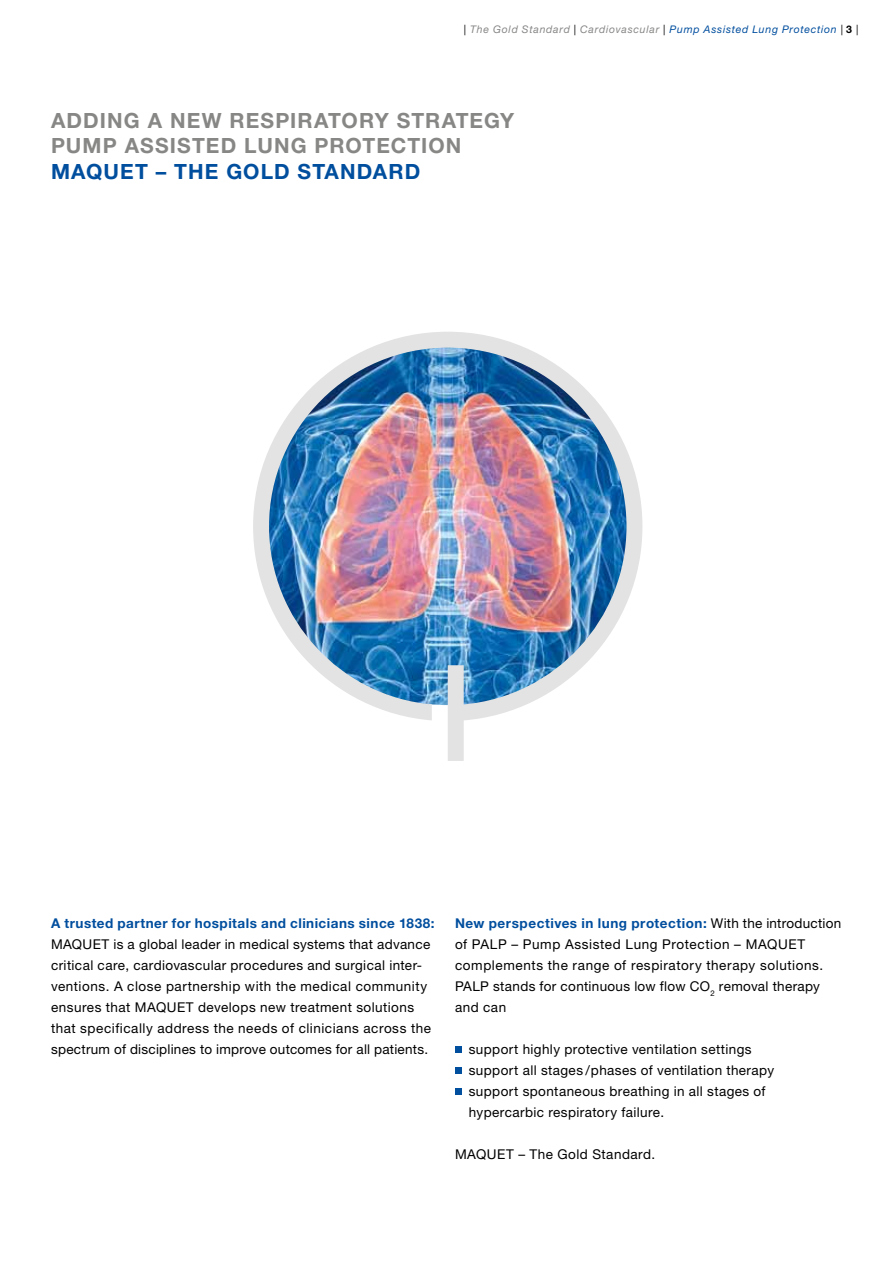
<style>
.page{position:relative;width:893px;height:1263px;background:#fff}
.page>*{position:absolute;margin:0;border:0;box-sizing:border-box;transform-origin:0 0}
.t1{font:700 21px/25.5px "Helvetica Neue LT Std";letter-spacing:.045em;color:#878786}
.t2{font:700 21px "Helvetica Neue LT Std";letter-spacing:.05em;color:#004e9e}
.t3{font:13.5px/21px "Helvetica Neue LT Std";letter-spacing:.03em;color:#000}
.t4{font:700 13.5px "Helvetica Neue LT Std";letter-spacing:.035em;color:#004e9e}
.t5{font:italic 10.5px "Helvetica Neue LT Std";letter-spacing:.07em;color:#878786}
.s1{color:#000}
.s2{color:#004e9e}
.s3{font-weight:700;font-style:normal;color:#000}
.s4{font-weight:700;color:#004e9e}
</style>
<div class="page">
<img style="left:253px;top:332px;width:389px;height:429px">
<div style="left:455px;top:1046px;width:6px;height:7px;background:#004e9e"></div>
<div style="left:455px;top:1067px;width:6px;height:7px;background:#004e9e"></div>
<div style="left:455px;top:1088px;width:6px;height:7px;background:#004e9e"></div>
<p class="t5" style="left:464px;top:23px;width:396px"><span class="s1">|</span> The Gold Standard <span class="s1">|</span> Cardiovascular <span class="s1">|</span> <span class="s2">Pump Assisted Lung Protection</span> <span class="s1">|</span> <span class="s3">3</span> <span class="s1">|</span></p>
<h1 class="t1" style="left:51px;top:107px;width:63px">ADDING</h1>
<h1 class="t1" style="left:51px;top:107px;width:465px;text-indent:97px">A NEW RESPIRATORY STRATEGY<br>PUMP ASSIS</h1>
<h1 class="t1" style="left:192px;top:132px;width:243px">TED LUNG PROTECTION</h1>
<h1 class="t2" style="left:51px;top:158px;width:371px">MAQUET – THE GO LD STANDARD</h1>
<p class="t4" style="left:51px;top:915px;width:385px">A trusted partner for hospitals and clinicians since 1838:</p>
<p class="t3" style="left:51px;top:934px;width:381px">MAQUET is a global leader in medical systems that advance critical care, cardiovascular procedures and surgical inter&shy;ventions. A close partnership with the medical community ensures that MAQUET develops new treatment solutions that specifically address the needs of clinicians across the spectrum of disciplines to improve outcomes for all patients.</p>
<p class="t3" style="left:455px;top:913px;width:388px"><span class="s4">New perspectives in lung protection:</span> With the introduction of PALP – Pump Assisted Lung Protection – MAQUET complements the range of respiratory therapy solutions.<br>PALP stands for continuous low flow CO<sub>2</sub> removal therapy and can</p>
<p class="t3" style="left:469px;top:1039px;width:307px">support highly protective ventilation settings support all stages /phases of ventilation therapy support spontaneous breathing in all stages of hypercarbic respiratory failure.</p>
<p class="t3" style="left:455px;top:1144px;width:202px">MAQUET – The Gold Standard.</p>
</div>
